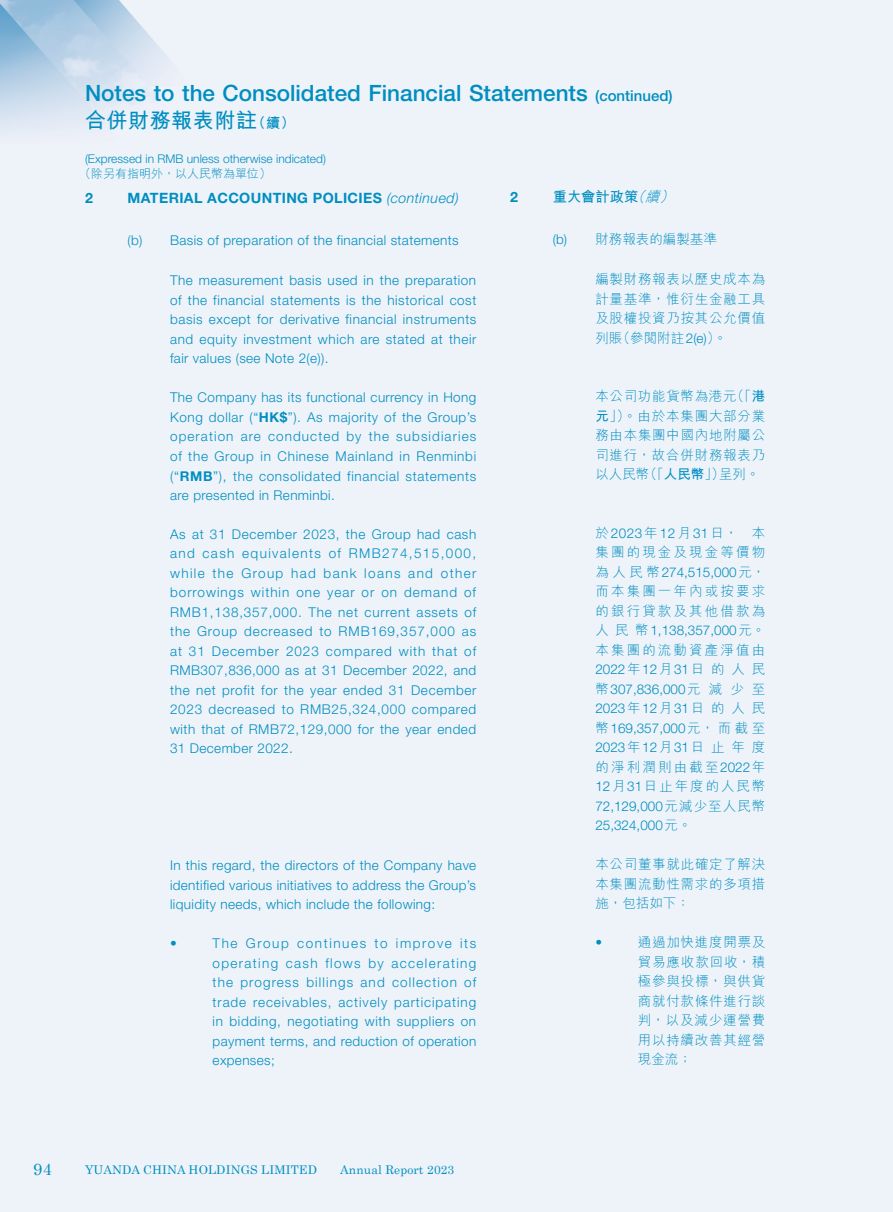
<style>
.page{position:relative;width:893px;height:1212px;background:#fff}
.page>*{position:absolute;margin:0;border:0;box-sizing:border-box;transform-origin:0 0}
.t1{font:500 22.5px "Helvetica Neue LT Std";color:#008ec1}
.t2{font:700 21px "M Hei HK";letter-spacing:.025em;color:#008ec1}
.t3{font:16.5px "Century";color:#008ec1}
.t4{font:700 14.25px "Helvetica Neue LT Std";letter-spacing:.025em;color:#008ec1}
.t5{font:700 14.25px "M Hei HK";color:#008ec1}
.t6{font:300 13.5px/19.5px "Helvetica Neue LT Std";letter-spacing:.025em;color:#008ec1;text-align:justify}
.t7{font:300 13.5px/19.5px "M Hei HK";letter-spacing:.055em;color:#008ec1;text-align:justify}
.t8{font:300 13.5px/19.5px "Helvetica Neue LT Std";color:#008ec1}
.t9{font:300 13.5px/19.5px "M Hei HK";letter-spacing:.16em;color:#008ec1}
.t10{font:300 13.5px/19.5px "M Hei HK";letter-spacing:.15em;color:#008ec1}
.t11{font:300 13.5px "M Hei HK";color:#008ec1}
.t12{font:12px "Century";letter-spacing:.01em;color:#008ec1}
.t13{font:300 12px "Helvetica Neue LT Std";color:#008ec1}
.t14{font:300 12px "M Hei HK";color:#008ec1}
.s1{font-size:15px}
.s2{font-size:14.25px}
.s3{font-weight:300;font-style:italic}
.s4{font-weight:700}
.s5{font-family:"Helvetica Neue LT Std"}
.s6{font-family:"M Hei HK"}
</style>
<div class="page">
<div style="left:0;top:0;width:892px;height:1212px;background:#eef3f9"></div>
<h1 class="t1" style="left:85px;top:79px;width:589px">Notes to the Consolidated Financial Statements <span class="s1">(continued)</span></h1>
<h2 class="t2" style="left:85px;top:105px;width:212px">合併財務報表附註<span class="s2">（續）</span></h2>
<p class="t13" style="left:85px;top:151px;width:242px">(Expressed in RMB unless otherwise indicated)</p>
<p class="t14" style="left:79px;top:167px;width:193px">（除另有指明外，以人民幣為單位）</p>
<p class="t4" style="left:85px;top:189px;width:9px">2</p>
<p class="t4" style="left:128px;top:189px;width:333px">MATERIAL ACCOUNTING POLICIES <span class="s3">(continued)</span></p>
<p class="t6" style="left:128px;top:230px;width:332px">(b) Basis of preparation of the financial statements</p>
<p class="t6" style="left:170px;top:270px;width:308px">The measurement basis used in the preparation of the financial statements is the historical cost basis except for derivative financial instruments and equity investment which are stated at their fair values (see Note 2(e)).</p>
<p class="t6" style="left:170px;top:387px;width:308px;line-height:20.4px">The Company has its functional currency in Hong<br>Kong dollar (“<span class="s4">HK$</span>”). As majority of the Group’s</p>
<p class="t6" style="left:170px;top:426px;width:308px;line-height:20px">operation are conducted by the subsidiaries of the Group in Chinese Mainland in Renminbi (“<span class="s4">RMB</span>”), the consolidated financial statements</p>
<p class="t6" style="left:170px;top:485px;width:166px">are presented in Renminbi.</p>
<p class="t6" style="left:170px;top:524px;width:308px">As at 31 December 2023, the Group had cash and cash equivalents of RMB274,515,000, while the Group had bank loans and other borrowings within one year or on demand of RMB1,138,357,000. The net current assets of the Group decreased to RMB169,357,000 as at 31 December 2023 compared with that of RMB307,836,000 as at 31 December 2022, and the net profit for the year ended 31 December 2023 decreased to RMB25,324,000 compared with that of RMB72,129,000 for the year ended 31 December 2022.</p>
<p class="t4" style="left:510px;top:188px;width:9px">2</p>
<p class="t5" style="left:553px;top:187px;width:126px">重大會計政策<span class="s3">（續）</span></p>
<p class="t11" style="left:553px;top:232px;width:166px"><span class="s5">(b)</span> 財務報表的編製基準</p>
<p class="t7" style="left:595px;top:269px;width:172px">編製財務報表以歷史成本為計量基準，惟衍生金融工具及股權投資乃按其公允價值列賬（參閱附註<span class="s5">2(e)</span>）。</p>
<p class="t7" style="left:595px;top:386px;width:172px">本公司功能貨幣為港元（「<span class="s4">港元</span>」）。由於本集團大部分業務由本集團中國內地附屬公司進行，故合併財務報表乃以人民幣（「<span class="s4">人民幣</span>」）呈列。</p>
<p class="t6" style="left:595px;top:523px;width:172px"><span class="s6">於</span>2023<span class="s6">年</span>12<span class="s6">月</span>31<span class="s6">日， 本</span></p>
<p class="t9" style="left:595px;top:542px;width:172px">集團的現金及現金等價物</p>
<p class="t8" style="left:595px;top:562px;width:172px"><span class="s6">為人民幣</span>274,515,000<span class="s6">元，</span></p>
<p class="t9" style="left:595px;top:581px;width:172px">而本集團一年內或按要求的銀行貸款及其他借款為</p>
<p class="t8" style="left:595px;top:620px;width:172px"><span class="s6">人民幣</span>1,138,357,000<span class="s6">元。</span></p>
<p class="t9" style="left:595px;top:640px;width:172px">本集團的流動資產淨值由</p>
<p class="t6" style="left:595px;top:659px;width:172px">2022<span class="s6">年</span>12<span class="s6">月</span>31<span class="s6">日的人民幣</span>307,836,000<span class="s6">元減少至</span>2023<span class="s6">年</span>12<span class="s6">月</span>31<span class="s6">日的人民幣</span>169,357,000<span class="s6">元，而截至</span>2023<span class="s6">年</span>12<span class="s6">月</span>31<span class="s6">日止年度</span></p>
<p class="t10" style="left:595px;top:757px;width:172px">的淨利潤則由截至<span class="s5">2022</span>年<br><span class="s5">12</span>月<span class="s5">31</span>日止年度的人民幣</p>
<p class="t8" style="left:595px;top:796px;width:172px">72,129,000<span class="s6">元減少至人民幣<br></span>25,324,000<span class="s6">元。</span></p>
<p class="t7" style="left:595px;top:854px;width:172px">本公司董事就此確定了解決本集團流動性需求的多項措施，包括如下：</p>
<p class="t6" style="left:595px;top:932px;width:8px">•</p>
<p class="t7" style="left:638px;top:932px;width:129px">通過加快進度開票及貿易應收款回收，積極參與投標，與供貨商就付款條件進行談判，以及減少運營費用以持續改善其經營現金流；</p>
<p class="t6" style="left:170px;top:855px;width:308px">In this regard, the directors of the Company have identified various initiatives to address the Group’s liquidity needs, which include the following:</p>
<p class="t6" style="left:170px;top:933px;width:8px">•</p>
<p class="t6" style="left:213px;top:933px;width:265px">The Group continues to improve its operating cash flows by accelerating the progress billings and collection of trade receivables, actively participating in bidding, negotiating with suppliers on payment terms, and reduction of operation expenses;</p>
<p class="t3" style="left:33px;top:1155px;width:20px">94</p>
<p class="t12" style="left:85px;top:1159px;width:234px">YUANDA CHINA HOLDINGS LIMITED</p>
<p class="t12" style="left:340px;top:1159px;width:116px">Annual Report 2023</p>
</div>
